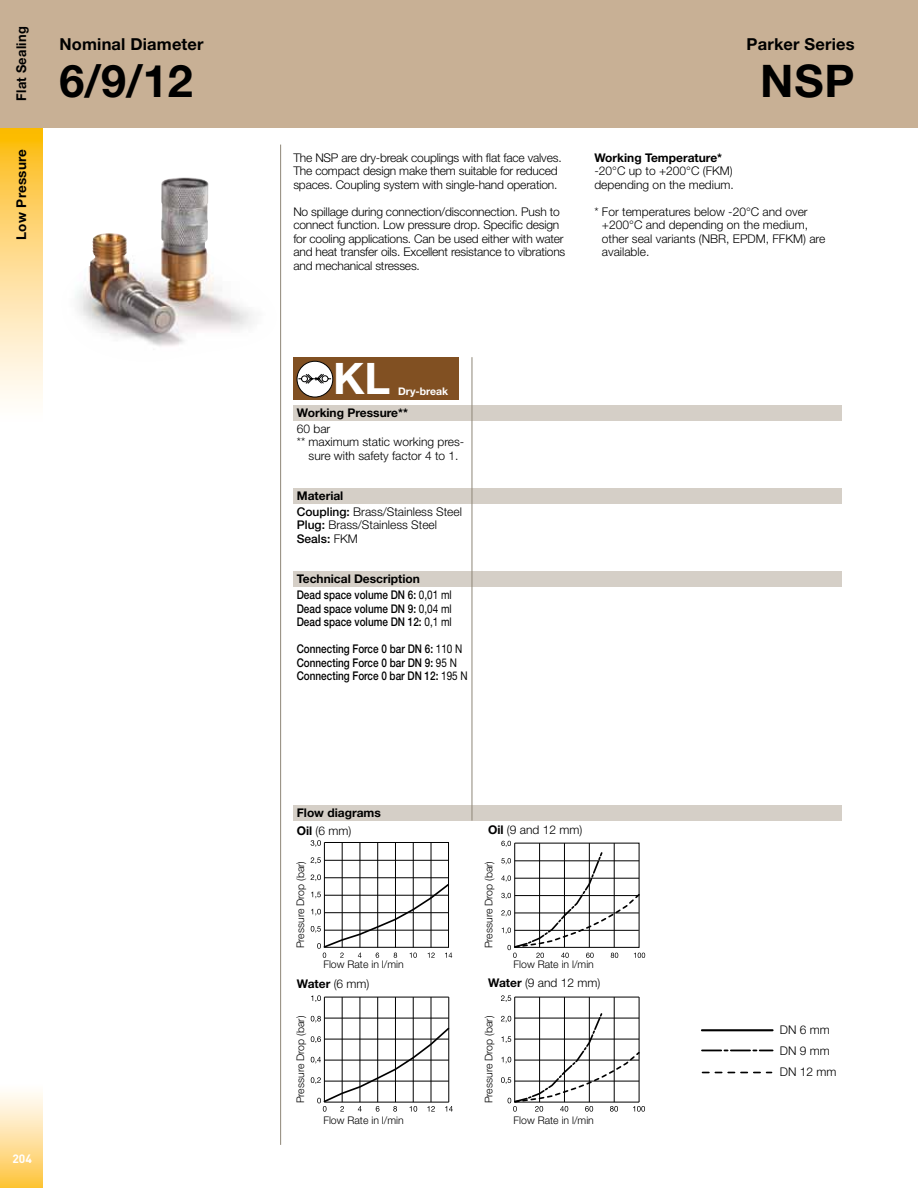
<style>
.page{position:relative;width:918px;height:1188px;background:#fff}
.page>*{position:absolute;margin:0;border:0;box-sizing:border-box;transform-origin:0 0}
.t1{font:700 45px "Helvetica Neue LT Std";color:#000}
.t2{font:700 43.5px "Helvetica Neue LT Std";color:#fff}
.t3{font:700 16.5px "Helvetica Neue LT Std";letter-spacing:.01em;color:#000}
.t4{font:700 13.5px "Helvetica Neue LT Std";letter-spacing:.02em;color:#000}
.t5{font:700 13.5px "Helvetica Neue LT Std";letter-spacing:.02em;color:#000;scale:.95 1}
.t6{font:300 12px/13.5px "Helvetica Neue LT Std";letter-spacing:-.015em;color:#000}
.t7{font:500 12px/13.5px "Helvetica Neue LT Std";color:#000;scale:.83 1}
.t8{font:700 12px/15.6px "Helvetica Neue LT Std";color:#000}
.t9{font:700 12px "DINOT";color:#fff}
.t10{font:300 10.5px "Helvetica Neue LT Std";color:#000}
.t11{font:700 10.5px "Helvetica Neue LT Std";color:#fff}
.s1{font-weight:700}
.s2{font-weight:500}
.s3{font-weight:400}
.s4{font-weight:300}
</style>
<div class="page">
<svg style="left:0;top:128px;width:43px;height:273px;background:#fedc8d"></svg>
<div style="left:0;top:0;width:918px;height:128px;background:#c8b095"></div>
<div style="left:0;top:1082px;width:43px;height:106px;background:linear-gradient(to bottom,#fff,#fec542)"></div>
<div style="left:293px;top:571px;width:549px;height:16px;background:#d5cfc7"></div>
<div style="left:293px;top:488px;width:549px;height:15px;background:#d5cfc7"></div>
<div style="left:293px;top:805px;width:549px;height:16px;background:#d5cfc7"></div>
<div style="left:293px;top:405px;width:549px;height:16px;background:#d5cfc7"></div>
<hr style="left:280px;top:145px;width:1px;height:1000px;background:#8e8677">
<hr style="left:472px;top:357px;width:1px;height:464px;background:#8e8677">
<div style="left:293px;top:358px;width:166px;height:42px;background:#815022"></div>
<div style="left:297px;top:361px;width:36px;height:36px;background:#fff;border-radius:50%"></div>
<div style="left:297px;top:361px;width:36px;height:36px;border:1px solid #000;border-radius:50%"></div>
<svg style="left:298px;top:374px;width:34px;height:11px"></svg>
<img style="left:75px;top:177px;width:178px;height:169px">
<svg style="left:311px;top:840px;width:10px;height:7px"></svg>
<svg style="left:311px;top:857px;width:10px;height:7px"></svg>
<div style="left:324px;top:842px;width:125px;height:106px;border:1px solid #000"></div>
<hr style="left:324px;top:860px;width:125px;height:1px;background:#000">
<hr style="left:324px;top:842px;width:1px;height:106px;background:#000">
<hr style="left:342px;top:842px;width:1px;height:106px;background:#000">
<hr style="left:360px;top:842px;width:1px;height:106px;background:#000">
<hr style="left:377px;top:842px;width:1px;height:106px;background:#000">
<hr style="left:395px;top:842px;width:1px;height:106px;background:#000">
<hr style="left:413px;top:842px;width:1px;height:106px;background:#000">
<hr style="left:431px;top:842px;width:1px;height:106px;background:#000">
<svg style="left:311px;top:874px;width:141px;height:84px"></svg>
<svg style="left:501px;top:841px;width:144px;height:117px"></svg>
<hr style="left:324px;top:997px;width:125px;height:1px;background:#000">
<svg style="left:311px;top:995px;width:10px;height:7px"></svg>
<hr style="left:324px;top:997px;width:1px;height:105px;background:#000">
<hr style="left:342px;top:997px;width:1px;height:105px;background:#000">
<hr style="left:360px;top:997px;width:1px;height:105px;background:#000">
<hr style="left:377px;top:997px;width:1px;height:105px;background:#000">
<hr style="left:395px;top:997px;width:1px;height:105px;background:#000">
<hr style="left:413px;top:997px;width:1px;height:105px;background:#000">
<hr style="left:431px;top:997px;width:1px;height:105px;background:#000">
<hr style="left:448px;top:997px;width:1px;height:105px;background:#000">
<svg style="left:311px;top:1016px;width:142px;height:96px"></svg>
<hr style="left:515px;top:997px;width:124px;height:1px;background:#000">
<svg style="left:501px;top:995px;width:10px;height:7px"></svg>
<hr style="left:514px;top:997px;width:1px;height:105px;background:#000">
<hr style="left:539px;top:997px;width:1px;height:105px;background:#000">
<hr style="left:564px;top:997px;width:1px;height:105px;background:#000">
<hr style="left:589px;top:997px;width:1px;height:105px;background:#000">
<hr style="left:614px;top:997px;width:1px;height:105px;background:#000">
<hr style="left:639px;top:997px;width:1px;height:105px;background:#000">
<svg style="left:501px;top:1011px;width:144px;height:101px"></svg>
<svg style="left:702px;top:1050px;width:71px;height:1px"></svg>
<svg style="left:703px;top:1072px;width:69px;height:1px"></svg>
<hr style="left:702px;top:1029px;width:71px;height:2px;background:#000">
<p class="t5" style="left:13px;top:101px;width:80px;rotate:-90deg">Flat Sealing</p>
<h3 class="t3" style="left:60px;top:34px;width:146px">Nominal Diameter</h3>
<h1 class="t1" style="left:60px;top:53px;width:135px">6/9/12</h1>
<p class="t4" style="left:13px;top:240px;width:92px;rotate:-90deg">Low Pressure</p>
<p class="t9" style="left:12px;top:1151px;width:21px">204</p>
<p class="t6" style="left:293px;top:150px;width:270px">The NSP are dry-break couplings with flat face valves.<br>The compact design make them suitable for reduced spaces. Coupling system with single-hand operation.</p>
<p class="t6" style="left:293px;top:204px;width:274px">No spillage during connection/disconnection. Push to connect function. Low pressure drop. Specific design for cooling applications. Can be used either with water and heat transfer oils. Excellent resistance to vibrations and mechanical stresses.</p>
<h3 class="t3" style="left:747px;top:34px;width:110px">Parker Series</h3>
<h1 class="t1" style="left:760px;top:53px;width:96px">NSP</h1>
<p class="t8" style="left:594px;top:149px;width:129px">Working Temperature*</p>
<p class="t6" style="left:594px;top:164px;width:141px">-20°C up to +200°C (FKM) depending on the medium.</p>
<p class="t6" style="left:602px;top:204px;width:225px;text-indent:-8px">* For temperatures below -20°C and over +200°C and depending on the medium, other seal variants (NBR, EPDM, FFKM) are available.</p>
<h2 class="t2" style="left:333px;top:352px;width:59px">KL</h2>
<p class="t11" style="left:398px;top:384px;width:51px">Dry-break</p>
<p class="t8" style="left:297px;top:405px;width:113px">Working Pressure**</p>
<p class="t6" style="left:297px;top:422px;width:35px">60 bar</p>
<p class="t6" style="left:297px;top:435px;width:169px">** maximum static working pres-</p>
<p class="t6" style="left:309px;top:449px;width:152px">sure with safety factor 4 to 1.</p>
<p class="t6" style="left:297px;top:488px;width:167px;line-height:15.6px"><span class="s1">Material<br></span><span class="s2">Coupling:</span> Brass/Stainless Steel</p>
<p class="t6" style="left:297px;top:518px;width:142px"><span class="s2">Plug:</span> Brass/Stainless Steel<br><span class="s2">Seals:</span> FKM</p>
<p class="t8" style="left:297px;top:571px;width:157px">Technical Description<br><span class="s2">Dead space volume DN 6:</span> <span class="s3">0,01 ml</span></p>
<p class="t7" style="left:297px;top:601px;width:188px">Dead space volume DN 9: <span class="s3">0,04 ml<br></span>Dead space volume DN 12: <span class="s3">0,1 ml</span></p>
<p class="t7" style="left:297px;top:642px;width:207px">Connecting Force 0 bar DN 6: <span class="s3">110 N<br></span>Connecting Force 0 bar DN 9: <span class="s3">95 N<br></span>Connecting Force 0 bar DN 12: <span class="s3">195 N</span></p>
<p class="t8" style="left:297px;top:804px;width:86px">Flow diagrams</p>
<p class="t6" style="left:297px;top:824px;width:56px"><span class="s1">Oil</span> (6 mm)</p>
<p class="t6" style="left:488px;top:822px;width:96px"><span class="s1">Oil</span> (9 and 12 mm)</p>
<p class="t10" style="left:294px;top:948px;width:89px;rotate:-90deg">Pressure Drop (bar)</p>
<p class="t10" style="left:482px;top:948px;width:89px;rotate:-90deg">Pressure Drop (bar)</p>
<p class="t10" style="left:323px;top:958px;width:82px">Flow Rate in l/min</p>
<p class="t10" style="left:514px;top:958px;width:82px">Flow Rate in l/min</p>
<p class="t8" style="left:297px;top:976px;width:74px">Water <span class="s4">(6 mm)</span></p>
<p class="t6" style="left:488px;top:975px;width:114px"><span class="s1">Water</span> (9 and 12 mm)</p>
<p class="t10" style="left:294px;top:1103px;width:89px;rotate:-90deg">Pressure Drop (bar)</p>
<p class="t10" style="left:323px;top:1114px;width:82px">Flow Rate in l/min</p>
<p class="t10" style="left:482px;top:1103px;width:89px;rotate:-90deg">Pressure Drop (bar)</p>
<p class="t10" style="left:514px;top:1114px;width:82px">Flow Rate in l/min</p>
<p class="t6" style="left:780px;top:1019px;width:58px;line-height:21px">DN 6 mm<br>DN 9 mm<br>DN 12 mm</p>
</div>
